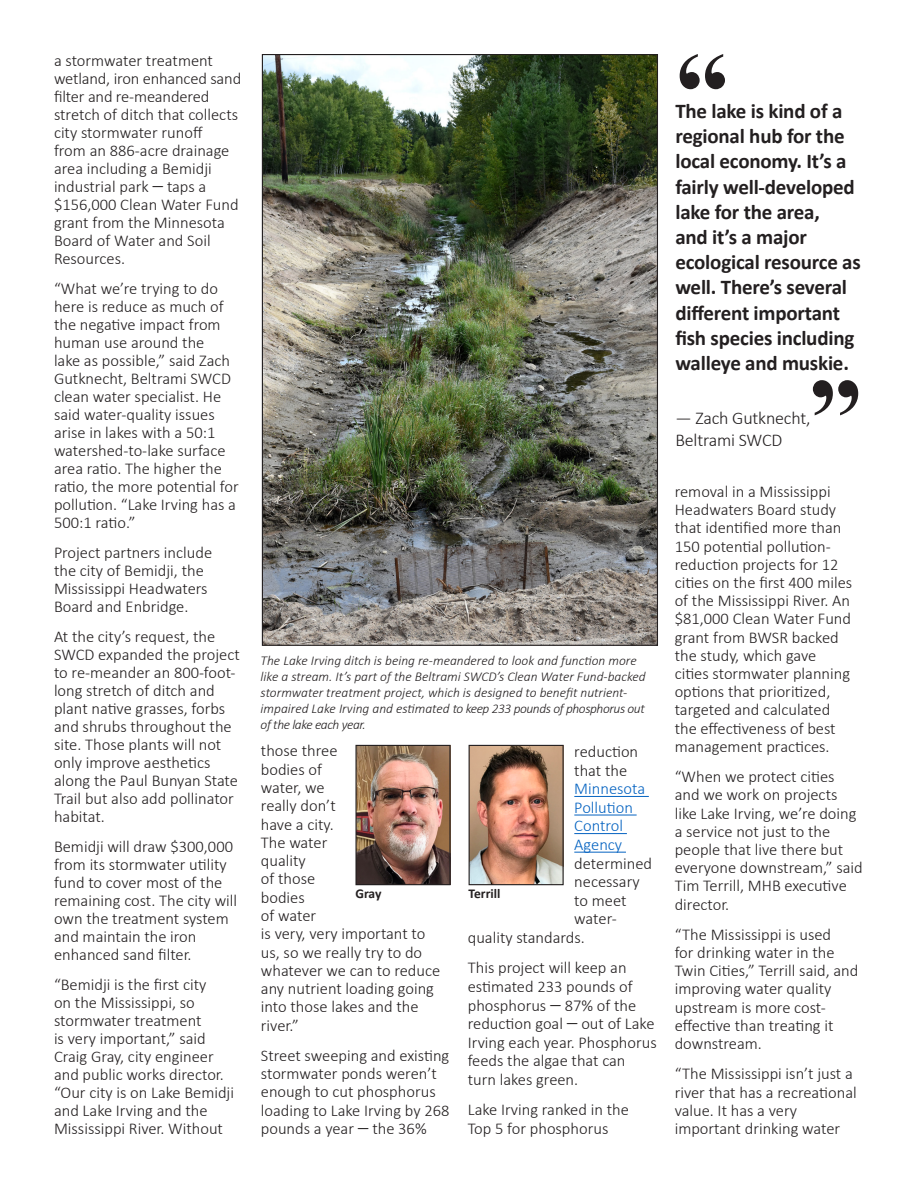
<style>
.page{position:relative;width:918px;height:1188px;background:#fff}
.page>*{position:absolute;margin:0;border:0;box-sizing:border-box;transform-origin:0 0}
.t1{font:700 108px "Times New Roman";color:#231f20}
.t2{font:700 21px/25.2px "Calibri";letter-spacing:-.01em;color:#231f20}
.t3{font:300 18px/21.6px "Calibri";letter-spacing:-.01em;color:#231f20}
.t4{font:300 16.5px/18px "Calibri";color:#231f20}
.t5{font:300 16.5px "Calibri";color:#0563c1}
.t6{font:italic 300 13.5px/16.2px "Calibri";color:#231f20}
.t7{font:700 13.5px "Calibri";color:#231f20}
</style>
<div class="page">
<hr style="left:574px;top:796px;width:75px;height:1px;background:#0563c1">
<hr style="left:574px;top:815px;width:63px;height:1px;background:#0563c1">
<hr style="left:574px;top:833px;width:53px;height:1px;background:#0563c1">
<hr style="left:574px;top:852px;width:52px;height:1px;background:#0563c1">
<img style="left:264px;top:56px;width:392px;height:588px">
<img style="left:357px;top:747px;width:92px;height:136px">
<div style="left:355px;top:745px;width:96px;height:140px;border:1px solid #231f20"></div>
<img style="left:471px;top:747px;width:91px;height:136px">
<div style="left:469px;top:745px;width:95px;height:140px;border:1px solid #231f20"></div>
<p class="t4" style="left:54px;top:52px;width:189px">a stormwater treatment wetland, iron enhanced sand filter and re-meandered stretch of ditch that collects city stormwater runoff<br>from an 886-acre drainage area including a Bemidji industrial park ꟷ taps a $156,000 Clean Water Fund grant from the Minnesota<br>Board of Water and Soil<br>Resources.</p>
<p class="t4" style="left:54px;top:280px;width:186px">“What we’re trying to do here is reduce as much of the negative impact from human use around the<br>lake as possible,” said Zach<br>Gutknecht, Beltrami SWCD clean water specialist. He said water-quality issues arise in lakes with a 50:1 watershed-to-lake surface area ratio. The higher the ratio, the more potential for pollution. “Lake Irving has a<br>500:1 ratio.”</p>
<p class="t4" style="left:54px;top:544px;width:160px">Project partners include the city of Bemidji, the<br>Mississippi Headwaters<br>Board and Enbridge.</p>
<p class="t4" style="left:54px;top:628px;width:187px">At the city’s request, the<br>SWCD expanded the project to re-meander an 800-foot&shy;long stretch of ditch and plant native grasses, forbs and shrubs throughout the site. Those plants will not only improve aesthetics along the Paul Bunyan State<br>Trail but also add pollinator habitat.</p>
<p class="t4" style="left:54px;top:837px;width:185px">Bemidji will draw $300,000 from its stormwater utility fund to cover most of the remaining cost. The city will own the treatment system and maintain the iron enhanced sand filter.</p>
<p class="t4" style="left:54px;top:975px;width:182px">“Bemidji is the first city<br>on the Mississippi, so stormwater treatment<br>is very important,” said<br>Craig Gray, city engineer and public works director. “Our city is on Lake Bemidji and Lake Irving and the<br>Mississippi River. Without</p>
<p class="t6" style="left:261px;top:652px;width:387px">The Lake Irving ditch is being re-meandered to look and function more like a stream. It’s part of the Beltrami SWCD’s Clean Water Fund-backed stormwater treatment project, which is designed to benefit nutrient&shy;impaired Lake Irving and estimated to keep 233 pounds of phosphorus out of the lake each year.</p>
<p class="t4" style="left:261px;top:742px;width:181px">those three<br>bodies of<br>water, we<br>really don’t<br>have a city.<br>The water<br>quality<br>of those<br>bodies<br>of water<br>is very, very important to us, so we really try to do whatever we can to reduce any nutrient loading going into those lakes and the river.”</p>
<p class="t4" style="left:261px;top:1046px;width:190px">Street sweeping and existing stormwater ponds weren’t enough to cut phosphorus loading to Lake Irving by 268 pounds a year ꟷ the 36%</p>
<p class="t4" style="left:574px;top:743px;width:65px">reduction</p>
<p class="t4" style="left:574px;top:761px;width:54px">that the</p>
<p class="t5" style="left:574px;top:779px;width:72px">Minnesota</p>
<p class="t5" style="left:574px;top:797px;width:60px">Pollution</p>
<p class="t5" style="left:574px;top:816px;width:50px">Control</p>
<p class="t5" style="left:574px;top:834px;width:49px">Agency</p>
<p class="t4" style="left:574px;top:854px;width:79px">determined</p>
<p class="t4" style="left:574px;top:873px;width:67px">necessary</p>
<p class="t4" style="left:574px;top:891px;width:54px">to meet</p>
<p class="t4" style="left:574px;top:910px;width:44px">water-</p>
<p class="t4" style="left:468px;top:928px;width:119px">quality standards.</p>
<p class="t4" style="left:468px;top:959px;width:190px;line-height:18.6px">This project will keep an estimated 233 pounds of phosphorus ꟷ 87% of the reduction goal ꟷ out of Lake<br>Irving each year. Phosphorus feeds the algae that can turn lakes green.</p>
<p class="t4" style="left:468px;top:1100px;width:163px;line-height:18.6px">Lake Irving ranked in the<br>Top 5 for phosphorus</p>
<p class="t7" style="left:355px;top:884px;width:27px">Gray</p>
<p class="t7" style="left:469px;top:884px;width:33px">Terrill</p>
<p class="t1" style="left:675px;top:13px;width:55px">“</p>
<p class="t2" style="left:675px;top:98px;width:187px">The lake is kind of a regional hub for the local economy. It’s a fairly well-developed lake for the area,<br>and it’s a major ecological resource as well. There’s several different important fish species including walleye and muskie.</p>
<p class="t1" style="left:808px;top:339px;width:55px">”</p>
<p class="t3" style="left:675px;top:407px;width:137px">— Zach Gutknecht,<br>Beltrami SWCD</p>
<p class="t4" style="left:675px;top:482px;width:179px">removal in a Mississippi<br>Headwaters Board study that identified more than<br>150 potential pollution&shy;reduction projects for 12 cities on the first 400 miles of the Mississippi River. An $81,000 Clean Water Fund grant from BWSR backed the study, which gave cities stormwater planning options that prioritized, targeted and calculated the effectiveness of best management practices.</p>
<p class="t4" style="left:675px;top:767px;width:190px">“When we protect cities and we work on projects like Lake Irving, we’re doing a service not just to the people that live there but everyone downstream,” said<br>Tim Terrill, MHB executive director.</p>
<p class="t4" style="left:675px;top:925px;width:185px">“The Mississippi is used<br>for drinking water in the<br>Twin Cities,” Terrill said, and improving water quality upstream is more cost&shy;effective than treating it downstream.</p>
<p class="t4" style="left:675px;top:1065px;width:184px">“The Mississippi isn’t just a river that has a recreational value. It has a very important drinking water</p>
</div>
